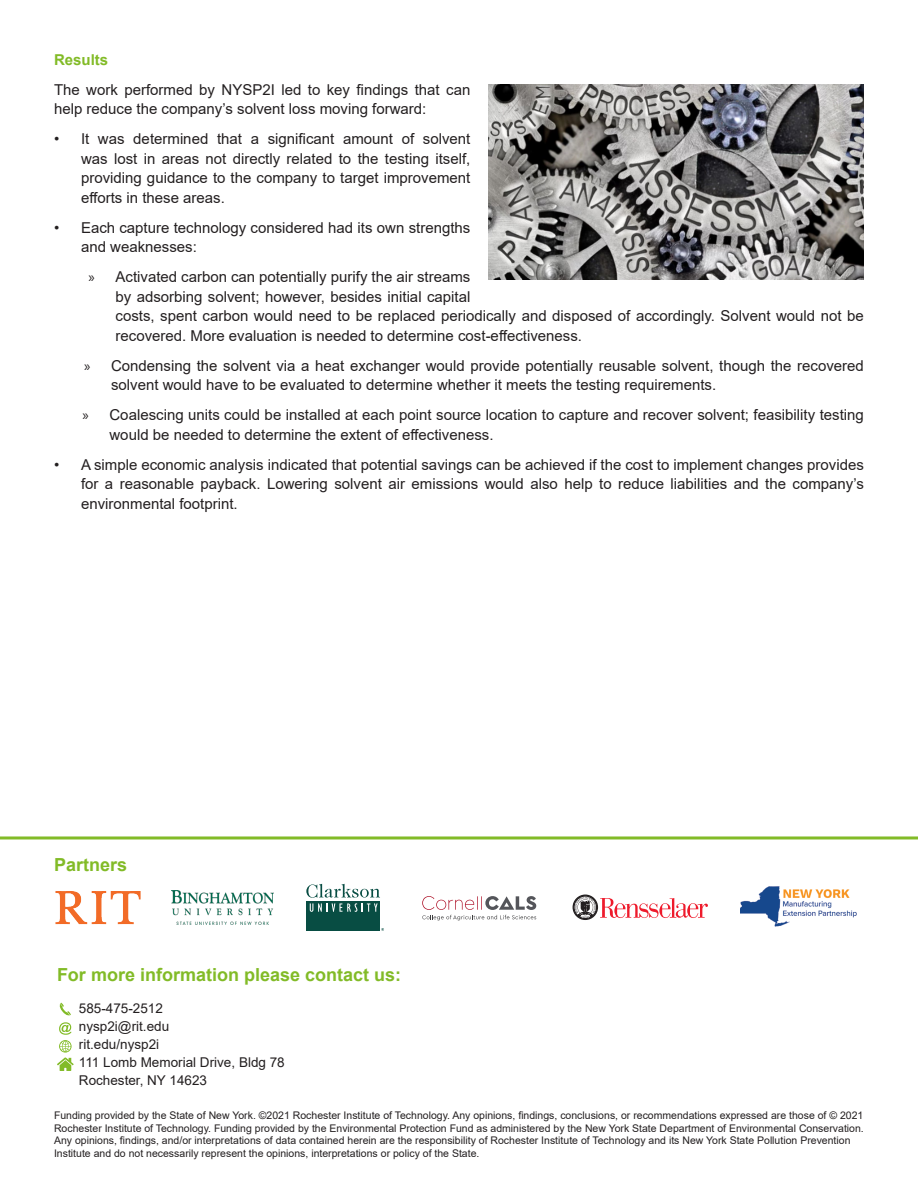
<style>
.page{position:relative;width:918px;height:1188px;background:#fff}
.page>*{position:absolute;margin:0;border:0;box-sizing:border-box;transform-origin:0 0}
.t1{font:700 18px "Arial";color:#82bb27}
.t2{font:15px/19.5px "Arial";color:#231f20}
.t3{font:700 15px "Arial";color:#82bb27}
.t4{font:13.5px "Arial";color:#231f20}
.t5{font:10.5px/12.6px "Arial";color:#231f20}
.s1{font-family:"Myriad Pro"}
</style>
<div class="page">
<img style="left:488px;top:84px;width:376px;height:195px">
<hr style="left:0;top:836px;width:918px;height:3px;background:#82bb27">
<svg style="left:57px;top:1003px;width:17px;height:68px"></svg>
<div style="left:306px;top:902px;width:74px;height:29px;background:#084d43"></div>
<svg style="left:306px;top:884px;width:74px;height:28px"></svg>
<div style="left:573px;top:895px;width:25px;height:25px;border:1px solid #231f20;border-radius:50%"></div>
<div style="left:573px;top:895px;width:24px;height:24px;border:1px solid #231f20;border-radius:50%"></div>
<svg style="left:575px;top:897px;width:133px;height:21px"></svg>
<img style="left:55px;top:891px;width:86px;height:34px">
<img style="left:171px;top:890px;width:103px;height:34px">
<svg style="left:422px;top:896px;width:114px;height:24px"></svg>
<img style="left:740px;top:886px;width:117px;height:41px">
<p class="t3" style="left:54px;top:49px;width:56px">Results</p>
<p class="t2" style="left:54px;top:80px;width:418px">The work performed by NYSP2I led to key findings that can help reduce the company’s solvent loss moving forward:</p>
<p class="t2" style="left:81px;top:129px;width:391px;text-align:justify;text-indent:-27px">• It was determined that a significant amount of solvent was lost in areas not directly related to the testing itself, providing guidance to the company to target improvement efforts in these areas.</p>
<p class="t2" style="left:81px;top:218px;width:391px;text-indent:-27px">• Each capture technology considered had its own strengths and weaknesses:</p>
<p class="t2" style="left:116px;top:267px;width:750px;text-indent:-27px"><span class="s1">»</span> Activated carbon can potentially purify the air streams<br>by adsorbing solvent; however, besides initial capital<br>costs, spent carbon would need to be replaced periodically and disposed of accordingly. Solvent would not be recovered. More evaluation is needed to determine cost-effectiveness.</p>
<p class="t2" style="left:111px;top:356px;width:754px;text-indent:-27px"><span class="s1">»</span> Condensing the solvent via a heat exchanger would provide potentially reusable solvent, though the recovered solvent would have to be evaluated to determine whether it meets the testing requirements.</p>
<p class="t2" style="left:110px;top:405px;width:756px;text-indent:-27px"><span class="s1">»</span> Coalescing units could be installed at each point source location to capture and recover solvent; feasibility testing would be needed to determine the extent of effectiveness.</p>
<p class="t2" style="left:81px;top:455px;width:784px;text-align:justify;text-indent:-27px">• A simple economic analysis indicated that potential savings can be achieved if the cost to implement changes provides for a reasonable payback. Lowering solvent air emissions would also help to reduce liabilities and the company’s environmental footprint.</p>
<p class="t1" style="left:54px;top:852px;width:75px">Partners</p>
<p class="t1" style="left:57px;top:962px;width:346px">For more information please contact us:</p>
<p class="t4" style="left:79px;top:999px;width:86px">585-475-2512</p>
<p class="t4" style="left:79px;top:1017px;width:92px">nysp2i@rit.edu</p>
<p class="t4" style="left:79px;top:1035px;width:82px">rit.edu/nysp2i</p>
<p class="t4" style="left:79px;top:1053px;width:207px">111 Lomb Memorial Drive, Bldg 78</p>
<p class="t4" style="left:79px;top:1071px;width:130px">Rochester, NY 14623</p>
<p class="t5" style="left:54px;top:1109px;width:811px">Funding provided by the State of New York. ©2021 Rochester Institute of Technology. Any opinions, findings, conclusions, or recommendations expressed are those of © 2021<br>Rochester Institute of Technology. Funding provided by the Environmental Protection Fund as administered by the New York State Department of Environmental Conservation.<br>Any opinions, findings, and/or interpretations of data contained herein are the responsibility of Rochester Institute of Technology and its New York State Pollution Prevention Institute and do not necessarily represent the opinions, interpretations or policy of the State.</p>
</div>
